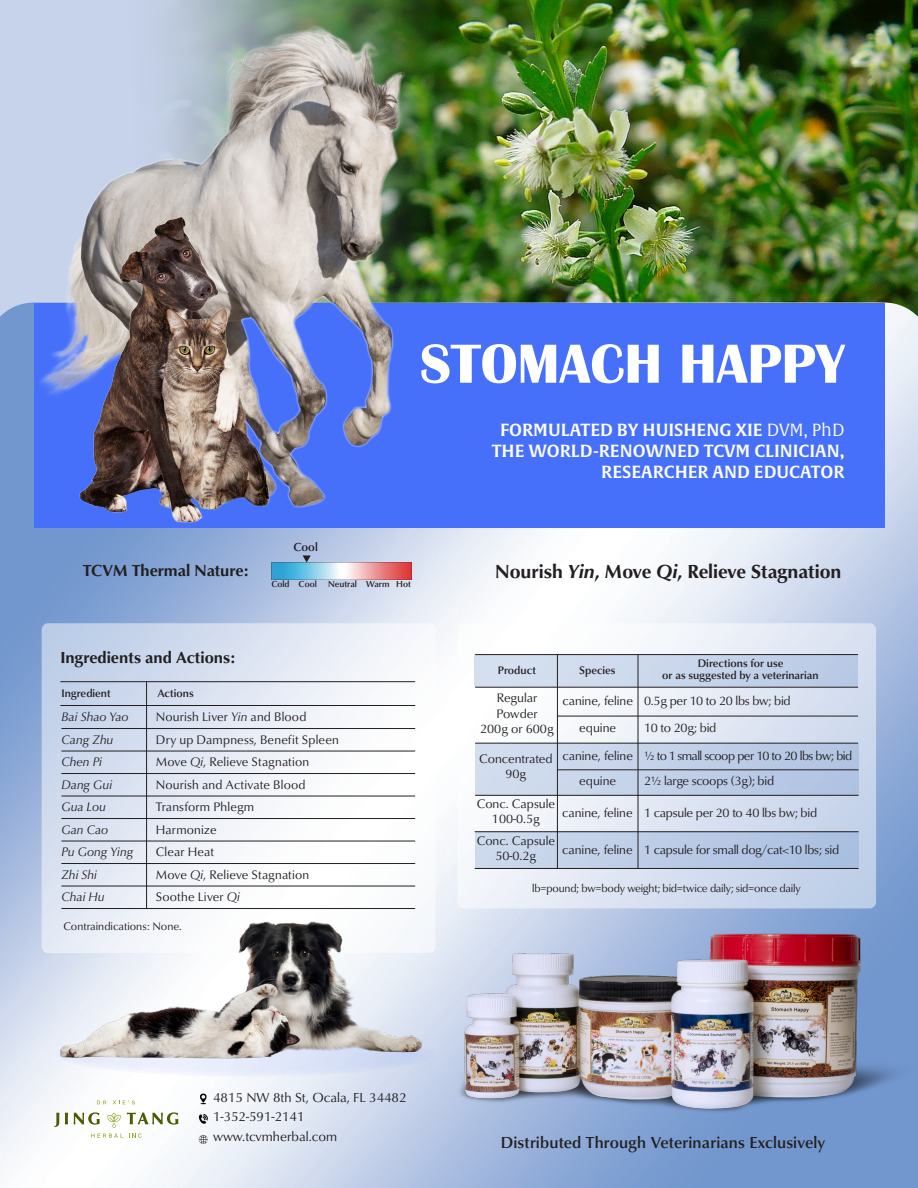
<style>
.page{position:relative;width:918px;height:1188px;background:#fff}
.page>*{position:absolute;margin:0;border:0;box-sizing:border-box;transform-origin:0 0}
.t1{font:700 57px "Britannic";color:#fff}
.t2{font:700 19.5px "Classico URW";color:#231f20}
.t3{font:17.25px/20.7px "Alverata Sb";color:#fff;text-align:right}
.t4{font:500 16.5px "Classico URW";letter-spacing:.01em;color:#231f20}
.t5{font:700 16.5px "Classico URW";color:#231f20}
.t6{font:13.5px "Classico URW";color:#231f20}
.Paragraph_Style_2{font:12.75px "Classico URW";color:#231f20}
.Paragraph_Style_2-2{font:12.75px "Classico URW";letter-spacing:-.02em;color:#231f20}
.Paragraph_Style_1{font:italic 12.75px "Classico URW";letter-spacing:.005em;color:#231f20}
.Paragraph_Style_2-3{font:12.75px "Classico URW";letter-spacing:-.04em;color:#231f20}
.t7{font:500 12px "Classico URW";color:#231f20}
.t8{font:500 11.25px "Classico URW";color:#231f20}
.t9{font:11.25px "Classico URW";letter-spacing:-.02em;color:#231f20}
.t10{font:11.25px "Classico URW";color:#231f20}
.t11{font:500 9px "Classico URW";color:#231f20}
.s1{font-family:"Alverata Lt"}
.s2{font-style:italic}
</style>
<div class="page">
<div style="left:0;top:0;width:918px;height:333px;background:#c7d3eb"></div>
<img style="left:169px;top:0;width:749px;height:303px">
<img style="left:0;top:303px;width:918px;height:885px">
<img style="left:271px;top:562px;width:140px;height:17px">
<svg style="left:303px;top:555px;width:8px;height:7px"></svg>
<svg style="left:42px;top:623px;width:394px;height:330px"></svg>
<svg style="left:457px;top:623px;width:419px;height:285px"></svg>
<hr style="left:60px;top:705px;width:355px;height:1px;background:#231f20">
<hr style="left:60px;top:681px;width:355px;height:1px;background:#231f20">
<hr style="left:146px;top:681px;width:1px;height:227px;background:#231f20">
<hr style="left:61px;top:728px;width:86px;height:1px;background:#231f20">
<hr style="left:61px;top:751px;width:86px;height:1px;background:#231f20">
<hr style="left:61px;top:773px;width:86px;height:1px;background:#231f20">
<hr style="left:61px;top:796px;width:86px;height:1px;background:#231f20">
<hr style="left:61px;top:818px;width:86px;height:1px;background:#231f20">
<hr style="left:61px;top:841px;width:86px;height:1px;background:#231f20">
<hr style="left:61px;top:863px;width:86px;height:1px;background:#231f20">
<hr style="left:61px;top:886px;width:86px;height:1px;background:#231f20">
<hr style="left:61px;top:908px;width:86px;height:1px;background:#231f20">
<hr style="left:147px;top:728px;width:268px;height:1px;background:#231f20">
<hr style="left:147px;top:751px;width:268px;height:1px;background:#231f20">
<hr style="left:147px;top:773px;width:268px;height:1px;background:#231f20">
<hr style="left:147px;top:796px;width:268px;height:1px;background:#231f20">
<hr style="left:147px;top:818px;width:268px;height:1px;background:#231f20">
<hr style="left:147px;top:841px;width:268px;height:1px;background:#231f20">
<hr style="left:147px;top:863px;width:268px;height:1px;background:#231f20">
<hr style="left:147px;top:886px;width:268px;height:1px;background:#231f20">
<hr style="left:147px;top:908px;width:268px;height:1px;background:#231f20">
<div style="left:475px;top:655px;width:383px;height:32px;background:linear-gradient(to right,#d8e2f0,#b9cae5)"></div>
<div style="left:475px;top:743px;width:384px;height:53px;background:linear-gradient(to right,#d4dfef,#afc3e2)"></div>
<div style="left:475px;top:832px;width:384px;height:37px;background:linear-gradient(to right,#cedaed,#a8bee0)"></div>
<hr style="left:475px;top:654px;width:383px;height:1px;background:#231f20">
<hr style="left:475px;top:687px;width:383px;height:1px;background:#231f20">
<hr style="left:475px;top:743px;width:383px;height:1px;background:#231f20">
<hr style="left:557px;top:716px;width:301px;height:1px;background:#231f20">
<hr style="left:558px;top:769px;width:301px;height:1px;background:#231f20">
<hr style="left:475px;top:831px;width:384px;height:1px;background:#231f20">
<hr style="left:475px;top:868px;width:384px;height:1px;background:#231f20">
<hr style="left:475px;top:795px;width:384px;height:1px;background:#231f20">
<hr style="left:557px;top:655px;width:1px;height:213px;background:#231f20">
<hr style="left:638px;top:655px;width:1px;height:213px;background:#231f20">
<div style="left:34px;top:303px;width:850px;height:225px;background:#4670fa"></div>
<img style="left:101px;top:10px;width:307px;height:437px">
<img style="left:0;top:191px;width:351px;height:354px">
<img style="left:445px;top:919px;width:473px;height:204px">
<svg style="left:200px;top:1093px;width:7px;height:12px"></svg>
<svg style="left:199px;top:1114px;width:9px;height:10px"></svg>
<svg style="left:199px;top:1135px;width:9px;height:9px"></svg>
<svg style="left:113px;top:1100px;width:22px;height:4px"></svg>
<svg style="left:91px;top:1134px;width:32px;height:4px"></svg>
<svg style="left:54px;top:1113px;width:5px;height:14px"></svg>
<svg style="left:65px;top:1113px;width:3px;height:11px"></svg>
<svg style="left:74px;top:1112px;width:26px;height:13px"></svg>
<svg style="left:127px;top:1112px;width:51px;height:13px"></svg>
<svg style="left:107px;top:1113px;width:14px;height:15px"></svg>
<svg style="left:97px;top:1101px;width:9px;height:3px"></svg>
<svg style="left:129px;top:1133px;width:13px;height:5px"></svg>
<svg style="left:54px;top:1031px;width:382px;height:46px;fill:#e8eefb"></svg>
<img style="left:22px;top:911px;width:445px;height:156px">
<p class="t1" style="left:420px;top:332px;width:426px">STOMACH HAPPY</p>
<p class="t3" style="left:500px;top:420px;width:346px">FORMULATED BY HUISHENG XIE <span class="s1">DVM, PhD</span></p>
<p class="t3" style="left:492px;top:441px;width:354px">THE WORLD-RENOWNED TCVM CLINICIAN,<br>RESEARCHER AND EDUCATOR</p>
<p class="t7" style="left:293px;top:538px;width:26px">Cool</p>
<p class="t11" style="left:271px;top:578px;width:47px">Cold Cool</p>
<p class="t11" style="left:328px;top:578px;width:84px">Neutral Warm Hot</p>
<p class="t5" style="left:83px;top:558px;width:167px">TCVM Thermal Nature:</p>
<p class="t2" style="left:495px;top:557px;width:348px">Nourish <span class="s2">Yin</span>, Move <span class="s2">Qi</span>, Relieve Stagnation</p>
<p class="t5" style="left:60px;top:645px;width:176px">Ingredients and Actions:</p>
<p class="t8" style="left:61px;top:684px;width:51px">Ingredient</p>
<p class="t8" style="left:157px;top:684px;width:38px">Actions</p>
<p class="Paragraph_Style_1" style="left:61px;top:708px;width:69px">Bai Shao Yao</p>
<p class="Paragraph_Style_1" style="left:61px;top:730px;width:53px">Cang Zhu</p>
<p class="Paragraph_Style_1" style="left:61px;top:753px;width:42px">Chen Pi</p>
<p class="Paragraph_Style_1" style="left:61px;top:775px;width:52px">Dang Gui</p>
<p class="Paragraph_Style_1" style="left:61px;top:798px;width:46px">Gua Lou</p>
<p class="Paragraph_Style_1" style="left:61px;top:820px;width:48px">Gan Cao</p>
<p class="Paragraph_Style_1" style="left:61px;top:843px;width:73px">Pu Gong Ying</p>
<p class="Paragraph_Style_1" style="left:61px;top:865px;width:37px">Zhi Shi</p>
<p class="Paragraph_Style_1" style="left:61px;top:888px;width:45px">Chai Hu</p>
<p class="Paragraph_Style_2" style="left:156px;top:708px;width:152px">Nourish Liver <span class="s2">Yin</span> and Blood</p>
<p class="Paragraph_Style_2" style="left:156px;top:730px;width:185px">Dry up Dampness, Benefit Spleen</p>
<p class="Paragraph_Style_2" style="left:156px;top:753px;width:155px">Move <span class="s2">Qi</span>, Relieve Stagnation</p>
<p class="Paragraph_Style_2" style="left:156px;top:775px;width:151px">Nourish and Activate Blood</p>
<p class="Paragraph_Style_2" style="left:156px;top:798px;width:100px">Transform Phlegm</p>
<p class="Paragraph_Style_2" style="left:156px;top:820px;width:62px">Harmonize</p>
<p class="Paragraph_Style_2" style="left:156px;top:843px;width:60px">Clear Heat</p>
<p class="Paragraph_Style_2" style="left:156px;top:865px;width:155px">Move <span class="s2">Qi</span>, Relieve Stagnation</p>
<p class="Paragraph_Style_2" style="left:156px;top:888px;width:86px">Soothe Liver <span class="s2">Qi</span></p>
<p class="t10" style="left:63px;top:917px;width:120px">Contraindications: None.</p>
<p class="t6" style="left:213px;top:1088px;width:195px">4815 NW 8th St, Ocala, FL 34482</p>
<p class="t6" style="left:213px;top:1107px;width:93px">1-352-591-2141</p>
<p class="t6" style="left:213px;top:1126px;width:126px">www.tcvmherbal.com</p>
<p class="t8" style="left:498px;top:661px;width:40px">Product</p>
<p class="Paragraph_Style_2" style="left:497px;top:689px;width:42px">Regular</p>
<p class="Paragraph_Style_2" style="left:496px;top:704px;width:43px">Powder</p>
<p class="Paragraph_Style_2" style="left:480px;top:719px;width:75px">200g or 600g</p>
<p class="Paragraph_Style_2" style="left:479px;top:749px;width:75px">Concentrated</p>
<p class="Paragraph_Style_2" style="left:506px;top:765px;width:22px">90g</p>
<p class="Paragraph_Style_2" style="left:477px;top:794px;width:80px">Conc. Capsule</p>
<p class="Paragraph_Style_2" style="left:492px;top:810px;width:49px">100-0.5g</p>
<p class="Paragraph_Style_2" style="left:477px;top:831px;width:80px">Conc. Capsule</p>
<p class="Paragraph_Style_2" style="left:496px;top:846px;width:42px">50-0.2g</p>
<p class="t8" style="left:579px;top:661px;width:38px">Species</p>
<p class="Paragraph_Style_2" style="left:562px;top:691px;width:72px">canine, feline</p>
<p class="Paragraph_Style_2" style="left:579px;top:718px;width:38px">equine</p>
<p class="Paragraph_Style_2" style="left:562px;top:746px;width:72px">canine, feline</p>
<p class="Paragraph_Style_2" style="left:579px;top:771px;width:38px">equine</p>
<p class="Paragraph_Style_2" style="left:562px;top:803px;width:72px">canine, feline</p>
<p class="Paragraph_Style_2" style="left:562px;top:840px;width:72px">canine, feline</p>
<p class="t8" style="left:698px;top:655px;width:87px">Directions for use</p>
<p class="t8" style="left:662px;top:667px;width:158px">or as suggested by a veterinarian</p>
<p class="Paragraph_Style_2-2" style="left:644px;top:691px;width:148px">0.5g per 10 to 20 lbs bw; bid</p>
<p class="Paragraph_Style_2-2" style="left:644px;top:718px;width:74px">10 to 20g; bid</p>
<p class="Paragraph_Style_2-2" style="left:644px;top:771px;width:131px">2½ large scoops (3g); bid</p>
<p class="Paragraph_Style_2-3" style="left:644px;top:746px;width:210px">½ to 1 small scoop per 10 to 20 lbs bw; bid</p>
<p class="Paragraph_Style_2-2" style="left:644px;top:803px;width:175px">1 capsule per 20 to 40 lbs bw; bid</p>
<p class="Paragraph_Style_2-2" style="left:644px;top:840px;width:196px">1 capsule for small dog/cat&lt;10 lbs; sid</p>
<p class="t9" style="left:532px;top:880px;width:270px">lb=pound; bw=body weight; bid=twice daily; sid=once daily</p>
<p class="t4" style="left:501px;top:1130px;width:326px">Distributed Through Veterinarians Exclusively</p>
</div>
